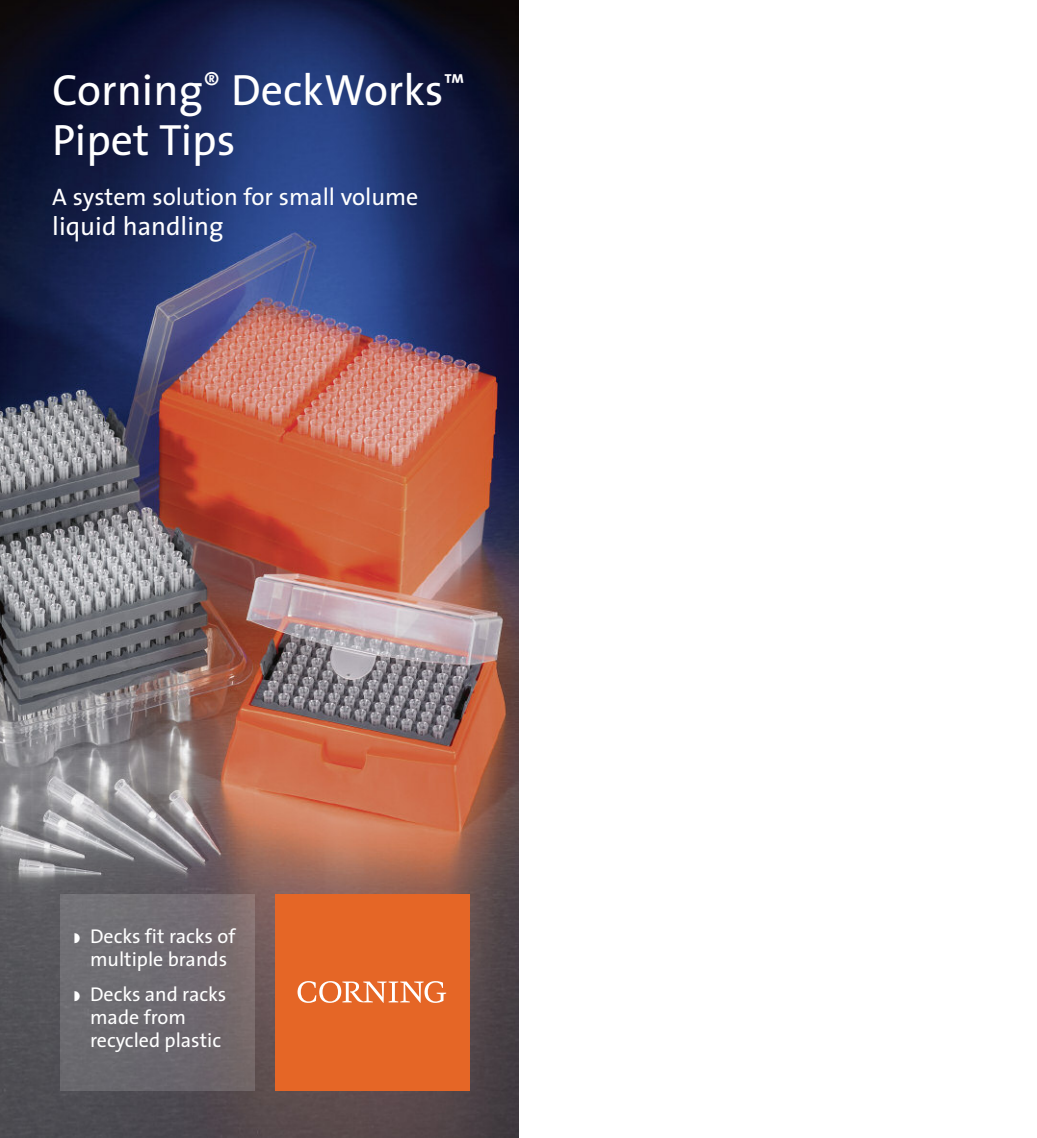
<style>
.page{position:relative;width:1037px;height:1138px;background:#fff}
.page>*{position:absolute;margin:0;border:0;box-sizing:border-box;transform-origin:0 0}
.t1{font:44px/50px "The Sans";color:#fff}
.t2{font:26px "The Sans";color:#fff}
.t3{font:24px "The Sans";color:#fff}
.t4{font:20px/23px "The Sans";color:#fff;text-align:center}
</style>
<div class="page">
<img style="left:0;top:0;width:518px;height:1138px">
<div style="left:276px;top:894px;width:194px;height:196px;background:#e56626"></div>
<svg style="left:297px;top:981px;width:149px;height:22px"></svg>
<img style="left:60px;top:894px;width:194px;height:196px">
<h1 class="t1" style="left:52px;top:69px;width:414px">Corning<sup>®</sup> DeckWorks<sup>™<br></sup>Pipet Tips</h1>
<p class="t3" style="left:52px;top:187px;width:368px">A system solution for small volume</p>
<h2 class="t2" style="left:52px;top:216px;width:173px">liquid handling</h2>
<p class="t4" style="left:74px;top:926px;width:163px">◗ Decks fit racks of multiple brands</p>
<p class="t4" style="left:90px;top:984px;width:138px;text-align:left;text-indent:-16px">◗ Decks and racks made from recycled plastic</p>
</div>
